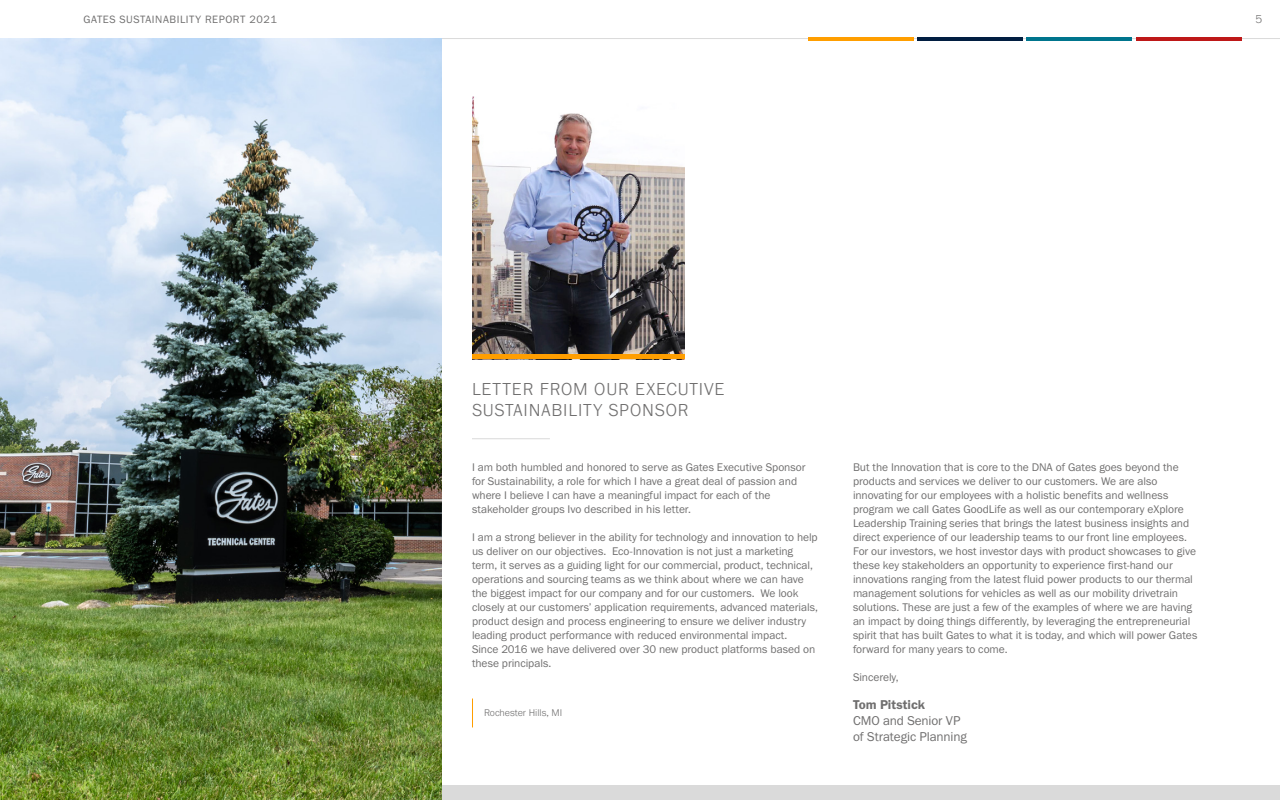
<style>
.page{position:relative;width:1280px;height:800px;background:#fff}
.page>*{position:absolute;margin:0;border:0;box-sizing:border-box;transform-origin:0 0}
.H1_Letter{font:300 18px/21.6px "Franklin Gothic URW";letter-spacing:.05em;color:#706f6f}
._13_25pt_Book{font:13.2px/16px "Franklin Gothic URW Boo";letter-spacing:-.005em;color:#706f6f}
.t1{font:300 12px "Franklin Gothic URW";color:#706f6f}
._11_5pt_Main_text_Pa{font:11.5px/14px "Franklin Gothic URW Boo";letter-spacing:-.005em;color:#706f6f}
.t2{font:11px "Franklin Gothic URW Boo";letter-spacing:.05em;color:#706f6f}
._9_5pt_Book{font:300 10.1px "Franklin Gothic URW";color:#706f6f}
.s1{font-family:"Franklin Gothic URW Dem"}
</style>
<div class="page">
<hr style="left:472px;top:438px;width:78px;height:1px;background:#dadada">
<img style="left:472px;top:96px;width:213px;height:258px">
<div style="left:472px;top:354px;width:213px;height:5px;background:#ff9e00"></div>
<hr style="left:0;top:38px;width:1280px;height:1px;background:#dadada">
<hr style="left:808px;top:37px;width:105px;height:4px;background:#ff9e00">
<hr style="left:917px;top:37px;width:106px;height:4px;background:#011e41">
<hr style="left:1027px;top:37px;width:105px;height:4px;background:#00758d">
<hr style="left:1136px;top:37px;width:106px;height:4px;background:#be1818">
<div style="left:0;top:785px;width:1280px;height:15px;background:#dadada"></div>
<img style="left:0;top:38px;width:442px;height:762px">
<svg style="left:472px;top:699px;width:1px;height:28px"></svg>
<p class="t2" style="left:83px;top:13px;width:195px">GATES SUSTAINABILITY REPORT 2021</p>
<p class="t1" style="left:1255px;top:11px;width:9px">5</p>
<h1 class="H1_Letter" style="left:472px;top:378px;width:254px">LETTER FROM OUR EXECUTIVE<br>SUSTAINABILITY SPONSOR</h1>
<p class="_11_5pt_Main_text_Pa" style="left:472px;top:460px;width:335px">I am both humbled and honored to serve as Gates Executive Sponsor for Sustainability, a role for which I have a great deal of passion and where I believe I can have a meaningful impact for each of the stakeholder groups Ivo described in his letter.</p>
<p class="_11_5pt_Main_text_Pa" style="left:472px;top:530px;width:347px">I am a strong believer in the ability for technology and innovation to help us deliver on our objectives. Eco-Innovation is not just a marketing term, it serves as a guiding light for our commercial, product, technical, operations and sourcing teams as we think about where we can have the biggest impact for our company and for our customers. We look closely at our customers’ application requirements, advanced materials, product design and process engineering to ensure we deliver industry leading product performance with reduced environmental impact.<br>Since 2016 we have delivered over 30 new product platforms based on these principals.</p>
<p class="_9_5pt_Book" style="left:484px;top:707px;width:80px">Rochester Hills, MI</p>
<p class="_11_5pt_Main_text_Pa" style="left:853px;top:460px;width:346px">But the Innovation that is core to the DNA of Gates goes beyond the products and services we deliver to our customers. We are also innovating for our employees with a holistic benefits and wellness program we call Gates GoodLife as well as our contemporary eXplore Leadership Training series that brings the latest business insights and direct experience of our leadership teams to our front line employees.<br>For our investors, we host investor days with product showcases to give these key stakeholders an opportunity to experience first-hand our innovations ranging from the latest fluid power products to our thermal management solutions for vehicles as well as our mobility drivetrain solutions. These are just a few of the examples of where we are having an impact by doing things differently, by leveraging the entrepreneurial spirit that has built Gates to what it is today, and which will power Gates forward for many years to come.</p>
<p class="_11_5pt_Main_text_Pa" style="left:853px;top:670px;width:47px">Sincerely,</p>
<p class="_13_25pt_Book" style="left:853px;top:696px;width:115px"><span class="s1">Tom Pitstick<br></span>CMO and Senior VP of Strategic Planning</p>
</div>
